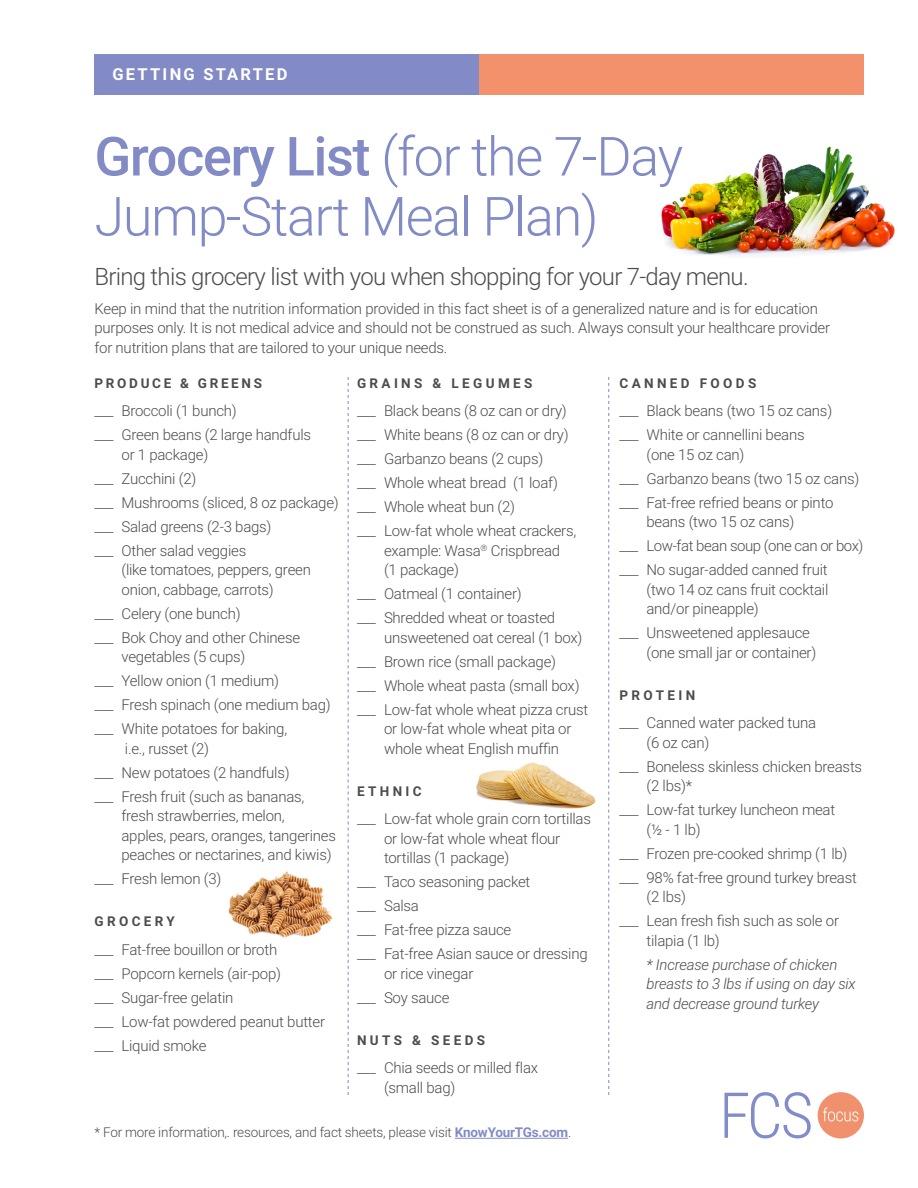
<style>
.page{position:relative;width:918px;height:1188px;background:#fff}
.page>*{position:absolute;margin:0;border:0;box-sizing:border-box;transform-origin:0 0}
.t1{font:300 54px/60px "Roboto";letter-spacing:-.025em;color:#828bc5}
.t2{font:300 24px "Roboto";letter-spacing:-.03em;color:#4b4c4d}
.Head__Recipe_Ingredients{font:700 16.5px "Roboto";letter-spacing:.135em;color:#fff}
._2__NEW_BODY{font:300 15px/19.5px "Roboto";letter-spacing:-.015em;color:#4b4c4d}
._3__BUETS{font:300 15px/19.5px "Roboto";letter-spacing:-.015em;color:#4b4c4d}
._2__NEW_BODY-2{font:italic 300 15px/19.5px "Roboto";letter-spacing:-.015em;color:#4b4c4d}
.t3{font:300 13.5px "Roboto";letter-spacing:-.015em;color:#4b4c4d}
._1_SUBHEADS{font:700 13.5px "Roboto";letter-spacing:.25em;color:#4b4c4d}
._1_SUBHEADS-2{font:700 13.5px "Roboto";letter-spacing:.2em;color:#4b4c4d}
.s1{font-weight:500}
.s2{font-weight:700;color:#828bc5}
</style>
<div class="page">
<img style="left:228px;top:871px;width:105px;height:67px">
<img style="left:476px;top:762px;width:120px;height:47px">
<img style="left:661px;top:146px;width:234px;height:110px">
<hr style="left:455px;top:1138px;width:113px;height:1px;background:#828bc5">
<div style="left:94px;top:54px;width:387px;height:40px;background:#828bc5"></div>
<div style="left:479px;top:54px;width:385px;height:40px;background:#f3916c"></div>
<svg style="left:725px;top:1092px;width:86px;height:46px"></svg>
<div style="left:818px;top:1092px;width:46px;height:46px;background:#f1906c;border-radius:50%"></div>
<svg style="left:823px;top:1107px;width:35px;height:14px"></svg>
<svg style="left:348px;top:377px;width:1px;height:718px"></svg>
<svg style="left:608px;top:377px;width:1px;height:718px"></svg>
<p class="Head__Recipe_Ingredients" style="left:112px;top:62px;width:177px">GETTING STARTED</p>
<p class="t1" style="left:94px;top:124px;width:590px"><span class="s1">Grocery List</span> (for the 7-Day<br>Jump-Start Meal Plan)</p>
<p class="t2" style="left:94px;top:260px;width:656px">Bring this grocery list with you when shopping for your 7-day menu.</p>
<p class="_3__BUETS" style="left:94px;top:298px;width:737px">Keep in mind that the nutrition information provided in this fact sheet is of a generalized nature and is for education purposes only. It is not medical advice and should not be construed as such. Always consult your healthcare provider for nutrition plans that are tailored to your unique needs.</p>
<p class="_1_SUBHEADS-2" style="left:94px;top:374px;width:169px">PRODUCE &amp; GREENS</p>
<p class="_2__NEW_BODY" style="left:94px;top:401px;width:144px">___ Broccoli (1 bunch)</p>
<p class="_2__NEW_BODY" style="left:122px;top:425px;width:191px;text-indent:-27px">___ Green beans (2 large handfuls or 1 package)</p>
<p class="_2__NEW_BODY" style="left:94px;top:468px;width:103px">___ Zucchini (2)</p>
<p class="_2__NEW_BODY" style="left:94px;top:492px;width:246px">___ Mushrooms (sliced, 8 oz package)</p>
<p class="_2__NEW_BODY" style="left:94px;top:516px;width:179px">___ Salad greens (2-3 bags)</p>
<p class="_2__NEW_BODY" style="left:122px;top:540px;width:191px;text-indent:-27px">___ Other salad veggies<br>(like tomatoes, peppers, green onion, cabbage, carrots)</p>
<p class="_2__NEW_BODY" style="left:94px;top:603px;width:148px">___ Celery (one bunch)</p>
<p class="_2__NEW_BODY" style="left:122px;top:627px;width:180px;text-indent:-27px">___ Bok Choy and other Chinese vegetables (5 cups)</p>
<p class="_2__NEW_BODY" style="left:94px;top:671px;width:186px">___ Yellow onion (1 medium)</p>
<p class="_2__NEW_BODY" style="left:94px;top:695px;width:238px">___ Fresh spinach (one medium bag)</p>
<p class="_2__NEW_BODY" style="left:125px;top:719px;width:164px;text-indent:-30px">___ White potatoes for baking, i.e., russet (2)</p>
<p class="_2__NEW_BODY" style="left:94px;top:762px;width:197px">___ New potatoes (2 handfuls)</p>
<p class="_2__NEW_BODY" style="left:122px;top:786px;width:216px;text-indent:-27px">___ Fresh fruit (such as bananas, fresh strawberries, melon,<br>apples, pears, oranges, tangerines peaches or nectarines, and kiwis)</p>
<p class="_2__NEW_BODY" style="left:94px;top:869px;width:128px">___ Fresh lemon (3)</p>
<p class="_1_SUBHEADS" style="left:94px;top:912px;width:82px">GROCERY</p>
<p class="_2__NEW_BODY" style="left:94px;top:939px;width:184px">___ Fat-free bouillon or broth</p>
<p class="_2__NEW_BODY" style="left:94px;top:963px;width:188px">___ Popcorn kernels (air-pop)</p>
<p class="_2__NEW_BODY" style="left:94px;top:987px;width:140px">___ Sugar-free gelatin</p>
<p class="_2__NEW_BODY" style="left:94px;top:1011px;width:232px">___ Low-fat powdered peanut butter</p>
<p class="_2__NEW_BODY" style="left:94px;top:1035px;width:113px">___ Liquid smoke</p>
<p class="_1_SUBHEADS" style="left:357px;top:374px;width:177px">GRAINS &amp; LEGUMES</p>
<p class="_2__NEW_BODY" style="left:357px;top:401px;width:211px">___ Black beans (8 oz can or dry)</p>
<p class="_2__NEW_BODY" style="left:357px;top:425px;width:213px">___ White beans (8 oz can or dry)</p>
<p class="_2__NEW_BODY" style="left:357px;top:449px;width:188px">___ Garbanzo beans (2 cups)</p>
<p class="_2__NEW_BODY" style="left:357px;top:473px;width:202px">___ Whole wheat bread (1 loaf)</p>
<p class="_2__NEW_BODY" style="left:357px;top:497px;width:159px">___ Whole wheat bun (2)</p>
<p class="_2__NEW_BODY" style="left:384px;top:521px;width:194px;text-indent:-27px">___ Low-fat whole wheat crackers, example: Wasa<sup>®</sup> Crispbread (1 package)</p>
<p class="_2__NEW_BODY" style="left:357px;top:584px;width:166px">___ Oatmeal (1 container)</p>
<p class="_2__NEW_BODY" style="left:384px;top:608px;width:200px;text-indent:-27px">___ Shredded wheat or toasted unsweetened oat cereal (1 box)</p>
<p class="_2__NEW_BODY" style="left:357px;top:651px;width:201px">___ Brown rice (small package)</p>
<p class="_2__NEW_BODY" style="left:357px;top:675px;width:224px">___ Whole wheat pasta (small box)</p>
<p class="_2__NEW_BODY" style="left:384px;top:699px;width:206px;text-indent:-27px">___ Low-fat whole wheat pizza crust or low-fat whole wheat pita or whole wheat English muffin</p>
<p class="_1_SUBHEADS" style="left:357px;top:782px;width:66px">ETHNIC</p>
<p class="_2__NEW_BODY" style="left:384px;top:809px;width:209px;text-indent:-27px">___ Low-fat whole grain corn tortillas or low-fat whole wheat flour tortillas (1 package)</p>
<p class="_2__NEW_BODY" style="left:357px;top:872px;width:175px">___ Taco seasoning packet</p>
<p class="_2__NEW_BODY" style="left:357px;top:896px;width:64px">___ Salsa</p>
<p class="_2__NEW_BODY" style="left:357px;top:920px;width:156px">___ Fat-free pizza sauce</p>
<p class="_2__NEW_BODY" style="left:384px;top:944px;width:205px;text-indent:-27px">___ Fat-free Asian sauce or dressing or rice vinegar</p>
<p class="_2__NEW_BODY" style="left:357px;top:987px;width:94px">___ Soy sauce</p>
<p class="_1_SUBHEADS" style="left:357px;top:1031px;width:130px">NUTS &amp; SEEDS</p>
<p class="_2__NEW_BODY" style="left:384px;top:1058px;width:156px;text-indent:-27px">___ Chia seeds or milled flax (small bag)</p>
<p class="t3" style="left:94px;top:1123px;width:478px">* For more information,. resources, and fact sheets, please visit <span class="s2">KnowYourTGs.com</span>.</p>
<p class="_1_SUBHEADS" style="left:620px;top:374px;width:138px">CANNED FOODS</p>
<p class="_2__NEW_BODY" style="left:620px;top:401px;width:214px">___ Black beans (two 15 oz cans)</p>
<p class="_2__NEW_BODY" style="left:646px;top:425px;width:160px;text-indent:-27px">___ White or cannellini beans (one 15 oz can)</p>
<p class="_2__NEW_BODY" style="left:620px;top:468px;width:241px">___ Garbanzo beans (two 15 oz cans)</p>
<p class="_2__NEW_BODY" style="left:646px;top:492px;width:189px;text-indent:-27px">___ Fat-free refried beans or pinto beans (two 15 oz cans)</p>
<p class="_2__NEW_BODY" style="left:620px;top:536px;width:245px">___ Low-fat bean soup (one can or box)</p>
<p class="_2__NEW_BODY" style="left:646px;top:560px;width:183px;text-align:justify;text-indent:-27px">___ No sugar-added canned fruit (two 14 oz cans fruit cocktail and/or pineapple)</p>
<p class="_2__NEW_BODY" style="left:646px;top:623px;width:171px;text-indent:-27px">___ Unsweetened applesauce (one small jar or container)</p>
<p class="_1_SUBHEADS" style="left:620px;top:686px;width:77px">PROTEIN</p>
<p class="_2__NEW_BODY" style="left:646px;top:713px;width:171px;text-indent:-27px">___ Canned water packed tuna (6 oz can)</p>
<p class="_2__NEW_BODY" style="left:646px;top:756px;width:217px;text-indent:-27px">___ Boneless skinless chicken breasts (2 lbs)*</p>
<p class="_2__NEW_BODY" style="left:646px;top:800px;width:190px;text-indent:-27px">___ Low-fat turkey luncheon meat (½ - 1 lb)</p>
<p class="_2__NEW_BODY" style="left:620px;top:843px;width:229px">___ Frozen pre-cooked shrimp (1 lb)</p>
<p class="_2__NEW_BODY" style="left:646px;top:867px;width:212px;text-indent:-27px">___ 98% fat-free ground turkey breast (2 lbs)</p>
<p class="_2__NEW_BODY" style="left:646px;top:911px;width:194px;text-indent:-27px">___ Lean fresh fish such as sole or tilapia (1 lb)</p>
<p class="_2__NEW_BODY-2" style="left:646px;top:954px;width:211px">* Increase purchase of chicken breasts to 3 lbs if using on day six and decrease ground turkey</p>
</div>
